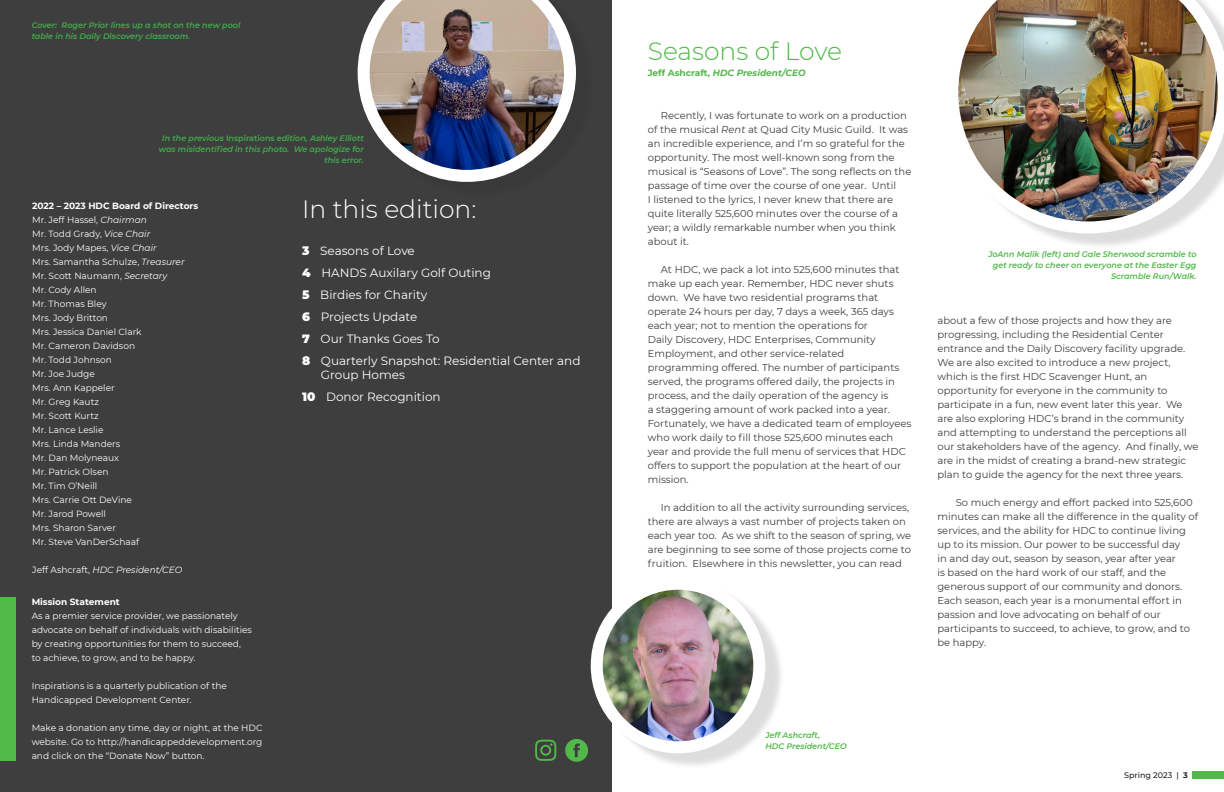
<style>
.page{position:relative;width:1224px;height:792px;background:#fff}
.page>*{position:absolute;margin:0;border:0;box-sizing:border-box;transform-origin:0 0}
.t1{font:300 25px "Montserrat";color:#fff}
.t2{font:300 25px "Montserrat";color:#51b948}
.t3{font:12px/14px "Montserrat";color:#fff}
.t4{font:10px/14px "Montserrat";color:#3e3e3f}
.t5{font:9px/14px "Montserrat";color:#fff}
.t6{font:700 9px "Montserrat";color:#fff}
.t7{font:italic 9px "Montserrat";color:#fff}
.t8{font:italic 700 9px "Montserrat";color:#51b948}
.t9{font:italic 600 8px/11px "Montserrat";color:#40ae49}
.t10{font:italic 600 8px/11px "Montserrat";color:#51b948;text-align:right}
.t11{font:500 8px "Montserrat";color:#231f20}
.s1{font-style:normal}
.s2{font-style:italic}
.s3{font-weight:900}
.s4{font-weight:700}
</style>
<div class="page">
<div style="left:0;top:0;width:612px;height:792px;background:#3e3e3f"></div>
<div style="left:1193px;top:772px;width:31px;height:7px;background:#51b948"></div>
<div style="left:0;top:597px;width:16px;height:163px;background:#51b948"></div>
<div style="left:565px;top:739px;width:23px;height:23px;background:#51b948;border-radius:50%"></div>
<svg style="left:573px;top:744px;width:7px;height:13px"></svg>
<svg style="left:535px;top:740px;width:21px;height:21px"></svg>
<img style="left:358px;top:0;width:218px;height:182px">
<div style="left:955px;top:0;width:269px;height:250px;background:#231f20;opacity:.15"></div>
<img style="left:955px;top:0;width:269px;height:233px">
<div style="left:600px;top:583px;width:185px;height:187px;background:#231f20;opacity:.15"></div>
<img style="left:597px;top:589px;width:162px;height:158px">
<div style="left:591px;top:578px;width:174px;height:175px;border:12px solid #fff;border-radius:50%"></div>
<p class="t9" style="left:32px;top:19px;width:210px">Cover: Roger Prior lines up a shot on the new pool table in his Daily Discovery classroom.</p>
<p class="t9" style="left:159px;top:132px;width:206px;text-align:right">In the previous <span class="s1">Inspirations</span> edition, Ashley Elliott was misidentified in this photo. We apologize for this error.</p>
<p class="t6" style="left:32px;top:200px;width:168px">2022 – 2023 HDC Board of Directors</p>
<p class="t5" style="left:32px;top:213px;width:126px">Mr. Jeff Hassel, <span class="s2">Chairman<br></span>Mr. Todd Grady, <span class="s2">Vice Chair<br></span>Mrs. Jody Mapes, <span class="s2">Vice Chair</span></p>
<p class="t5" style="left:32px;top:255px;width:154px">Mrs. Samantha Schulze, <span class="s2">Treasurer<br></span>Mr. Scott Naumann, <span class="s2">Secretary</span></p>
<p class="t5" style="left:32px;top:283px;width:66px">Mr. Cody Allen</p>
<p class="t5" style="left:32px;top:297px;width:76px">Mr. Thomas Bley</p>
<p class="t5" style="left:32px;top:311px;width:77px">Mrs. Jody Britton</p>
<p class="t5" style="left:32px;top:325px;width:111px">Mrs. Jessica Daniel Clark</p>
<p class="t5" style="left:32px;top:339px;width:104px">Mr. Cameron Davidson</p>
<p class="t5" style="left:32px;top:353px;width:81px">Mr. Todd Johnson</p>
<p class="t5" style="left:32px;top:367px;width:64px">Mr. Joe Judge</p>
<p class="t5" style="left:32px;top:381px;width:84px">Mrs. Ann Kappeler</p>
<p class="t5" style="left:32px;top:395px;width:68px">Mr. Greg Kautz</p>
<p class="t5" style="left:32px;top:409px;width:68px">Mr. Scott Kurtz</p>
<p class="t5" style="left:32px;top:423px;width:73px">Mr. Lance Leslie</p>
<p class="t5" style="left:32px;top:437px;width:89px">Mrs. Linda Manders</p>
<p class="t5" style="left:32px;top:451px;width:88px">Mr. Dan Molyneaux</p>
<p class="t5" style="left:32px;top:465px;width:78px">Mr. Patrick Olsen</p>
<p class="t5" style="left:32px;top:479px;width:67px">Mr. Tim O’Neill</p>
<p class="t5" style="left:32px;top:493px;width:101px">Mrs. Carrie Ott DeVine</p>
<p class="t5" style="left:32px;top:507px;width:75px">Mr. Jarod Powell</p>
<p class="t5" style="left:32px;top:521px;width:85px">Mrs. Sharon Sarver</p>
<p class="t5" style="left:32px;top:535px;width:109px">Mr. Steve VanDerSchaaf</p>
<p class="t7" style="left:32px;top:564px;width:152px"><span class="s1">Jeff Ashcraft,</span> HDC President/CEO</p>
<p class="t6" style="left:32px;top:595px;width:90px">Mission Statement</p>
<p class="t5" style="left:32px;top:608px;width:208px">As a premier service provider, we passionately</p>
<p class="t5" style="left:32px;top:622px;width:222px">advocate on behalf of individuals with disabilities</p>
<p class="t5" style="left:32px;top:636px;width:211px">by creating opportunities for them to succeed,</p>
<p class="t5" style="left:32px;top:650px;width:165px">to achieve, to grow, and to be happy.</p>
<p class="t5" style="left:32px;top:678px;width:197px">Inspirations is a quarterly publication of the</p>
<p class="t5" style="left:32px;top:692px;width:162px">Handicapped Development Center.</p>
<p class="t5" style="left:32px;top:720px;width:232px">Make a donation any time, day or night, at the HDC website. Go to http://handicappeddevelopment.org</p>
<p class="t5" style="left:32px;top:748px;width:174px">and click on the “Donate Now” button.</p>
<p class="t1" style="left:302px;top:192px;width:176px">In this edition:</p>
<p class="t3" style="left:302px;top:243px;width:114px"><span class="s3">3</span> Seasons of Love</p>
<p class="t3" style="left:302px;top:265px;width:190px"><span class="s3">4</span> HANDS Auxilary Golf Outing</p>
<p class="t3" style="left:302px;top:287px;width:127px"><span class="s3">5</span> Birdies for Charity</p>
<p class="t3" style="left:302px;top:309px;width:117px"><span class="s3">6</span> Projects Update</p>
<p class="t3" style="left:302px;top:331px;width:139px"><span class="s3">7</span> Our Thanks Goes To</p>
<p class="t3" style="left:321px;top:353px;width:261px;text-indent:-19px"><span class="s3">8</span> Quarterly Snapshot: Residential Center and<br>Group Homes</p>
<p class="t3" style="left:302px;top:389px;width:140px"><span class="s3">10</span> Donor Recognition</p>
<p class="t2" style="left:648px;top:34px;width:196px">Seasons of Love</p>
<p class="t8" style="left:648px;top:67px;width:159px"><span class="s1">Jeff Ashcraft,</span> HDC President/CEO</p>
<p class="t4" style="left:648px;top:108px;width:265px;text-indent:13px">Recently, I was fortunate to work on a production of the musical <span class="s2">Rent</span> at Quad City Music Guild. It was an incredible experience, and I’m so grateful for the opportunity. The most well-known song from the musical is “Seasons of Love”. The song reflects on the passage of time over the course of one year. Until<br>I listened to the lyrics, I never knew that there are quite literally 525,600 minutes over the course of a year; a wildly remarkable number when you think about it.</p>
<p class="t4" style="left:648px;top:262px;width:253px;text-indent:13px">At HDC, we pack a lot into 525,600 minutes that make up each year. Remember, HDC never shuts down. We have two residential programs that</p>
<p class="t4" style="left:648px;top:304px;width:248px">operate 24 hours per day, 7 days a week, 365 days each year; not to mention the operations for</p>
<p class="t4" style="left:648px;top:332px;width:229px">Daily Discovery, HDC Enterprises, Community</p>
<p class="t4" style="left:648px;top:346px;width:198px">Employment, and other service-related</p>
<p class="t4" style="left:648px;top:360px;width:265px">programming offered. The number of participants served, the programs offered daily, the projects in process, and the daily operation of the agency is<br>a staggering amount of work packed into a year.<br>Fortunately, we have a dedicated team of employees who work daily to fill those 525,600 minutes each year and provide the full menu of services that HDC offers to support the population at the heart of our mission.</p>
<p class="t4" style="left:648px;top:500px;width:265px;text-indent:13px">In addition to all the activity surrounding services, there are always a vast number of projects taken on each year too. As we shift to the season of spring, we are beginning to see some of those projects come to fruition. Elsewhere in this newsletter, you can read</p>
<p class="t10" style="left:988px;top:248px;width:210px">JoAnn Malik (left) and Gale Sherwood scramble to</p>
<p class="t10" style="left:993px;top:259px;width:205px">get ready to cheer on everyone at the Easter Egg<br>Scramble Run/Walk.</p>
<p class="t4" style="left:937px;top:313px;width:236px">about a few of those projects and how they are</p>
<p class="t4" style="left:937px;top:327px;width:228px">progressing, including the Residential Center</p>
<p class="t4" style="left:937px;top:341px;width:249px">entrance and the Daily Discovery facility upgrade.<br>We are also excited to introduce a new project, which is the first HDC Scavenger Hunt, an</p>
<p class="t4" style="left:937px;top:383px;width:232px">opportunity for everyone in the community to</p>
<p class="t4" style="left:937px;top:397px;width:263px">participate in a fun, new event later this year. We are also exploring HDC’s brand in the community and attempting to understand the perceptions all our stakeholders have of the agency. And finally, we are in the midst of creating a brand-new strategic plan to guide the agency for the next three years.</p>
<p class="t4" style="left:937px;top:495px;width:262px;text-indent:18px">So much energy and effort packed into 525,600 minutes can make all the difference in the quality of services, and the ability for HDC to continue living up to its mission. Our power to be successful day</p>
<p class="t4" style="left:937px;top:551px;width:240px">in and day out, season by season, year after year</p>
<p class="t4" style="left:937px;top:565px;width:230px">is based on the hard work of our staff, and the</p>
<p class="t4" style="left:937px;top:579px;width:246px;text-align:justify">generous support of our community and donors.<br>Each season, each year is a monumental effort in passion and love advocating on behalf of our</p>
<p class="t4" style="left:937px;top:621px;width:254px">participants to succeed, to achieve, to grow, and to be happy.</p>
<p class="t10" style="left:765px;top:729px;width:56px">Jeff Ashcraft,</p>
<p class="t10" style="left:765px;top:740px;width:83px">HDC President/CEO</p>
<p class="t11" style="left:1124px;top:770px;width:65px">Spring 2023 | <span class="s4">3</span></p>
</div>
